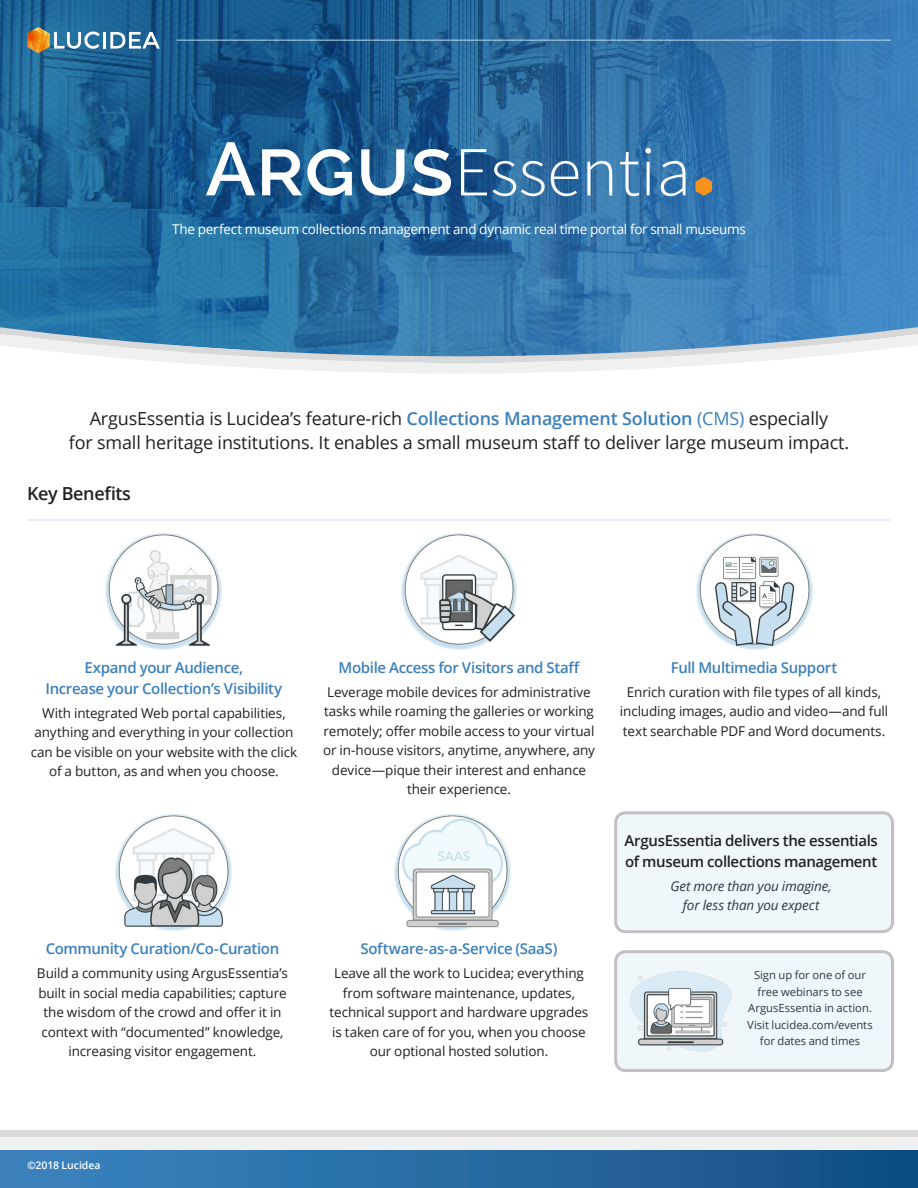
<style>
.page{position:relative;width:918px;height:1188px;background:#fff}
.page>*{position:absolute;margin:0;border:0;box-sizing:border-box;transform-origin:0 0}
.main_style{font:18px/24.8px "Open Sans";letter-spacing:-.01em;color:#212121;text-align:center}
.Heading{font:600 18px "Open Sans";letter-spacing:-.02em;color:#212121}
.section_intro{font:600 15px/21px "Open Sans";letter-spacing:-.025em;color:#3c80bb;text-align:center}
.section_intro-2{font:600 15px/21px "Open Sans";letter-spacing:-.025em;color:#212121}
.t1{font:13.5px/19.5px "Open Sans";letter-spacing:-.01em;color:#212121;text-align:center}
.t2{font:13.5px "Open Sans";letter-spacing:-.02em;color:#fff}
.t3{font:italic 13.5px/19.5px "Open Sans";letter-spacing:-.01em;color:#2f383d;text-align:center}
.feature_title{font:11.25px/16.5px "Open Sans";color:#2f383d;text-align:center}
.feature_title-2{font:600 10.5px "Open Sans";color:#fff}
.s1{font-weight:600;color:#3c80bb}
.s2{color:#3c80bb}
</style>
<div class="page">
<div style="left:0;top:1150px;width:918px;height:38px;background:linear-gradient(to right,#3c85c1,#124e84)"></div>
<div style="left:0;top:1137px;width:918px;height:13px;background:#f0f0f0"></div>
<div style="left:0;top:1131px;width:918px;height:6px;background:#d9d9d9"></div>
<img style="left:0;top:0;width:918px;height:308px">
<svg style="left:0;top:308px;width:918px;height:5px;background:#3279af"></svg>
<svg style="left:0;top:313px;width:918px;height:60px"></svg>
<svg style="left:0;top:314px;width:918px;height:48px"></svg>
<svg style="left:27px;top:27px;width:73px;height:26px;background:#728a8d"></svg>
<hr style="left:103px;top:32px;width:3px;height:17px;background:#fff">
<svg style="left:110px;top:32px;width:50px;height:17px"></svg>
<hr style="left:176px;top:40px;width:715px;height:1px;background:#c7e2f3">
<svg style="left:461px;top:149px;width:26px;height:46px"></svg>
<svg style="left:493px;top:161px;width:52px;height:35px"></svg>
<svg style="left:551px;top:161px;width:27px;height:35px"></svg>
<svg style="left:587px;top:161px;width:25px;height:34px"></svg>
<svg style="left:620px;top:152px;width:19px;height:44px"></svg>
<svg style="left:645px;top:148px;width:6px;height:47px"></svg>
<svg style="left:661px;top:161px;width:25px;height:35px"></svg>
<svg style="left:206px;top:142px;width:49px;height:53px"></svg>
<svg style="left:262px;top:149px;width:90px;height:47px"></svg>
<svg style="left:361px;top:149px;width:44px;height:47px"></svg>
<svg style="left:412px;top:149px;width:39px;height:47px"></svg>
<svg style="left:696px;top:177px;width:16px;height:19px"></svg>
<hr style="left:27px;top:520px;width:864px;height:1px;background:#c7e2f3">
<img style="left:106px;top:533px;width:116px;height:116px">
<img style="left:401px;top:533px;width:116px;height:116px">
<img style="left:696px;top:533px;width:116px;height:116px">
<img style="left:115px;top:814px;width:117px;height:116px">
<img style="left:394px;top:814px;width:117px;height:116px">
<div style="left:616px;top:813px;width:277px;height:119px;background:#f0f7fb;border-radius:10px"></div>
<div style="left:614px;top:811px;width:280px;height:122px;border:3px solid #c2c0c3;border-radius:10px"></div>
<div style="left:616px;top:952px;width:277px;height:119px;background:#f0f7fb;border-radius:10px"></div>
<div style="left:614px;top:950px;width:280px;height:122px;border:3px solid #c2c0c3;border-radius:10px"></div>
<img style="left:629px;top:971px;width:103px;height:80px">
<p class="t2" style="left:172px;top:220px;width:575px">The perfect museum collections management and dynamic real time portal for small museums</p>
<p class="main_style" style="left:69px;top:405px;width:782px">ArgusEssentia is Lucidea’s feature-rich <span class="s1">Collections Management Solution</span> <span class="s2">(CMS)</span> especially<br>for small heritage institutions. It enables a small museum staff to deliver large museum impact.</p>
<p class="Heading" style="left:27px;top:481px;width:106px">Key Benefits</p>
<p class="section_intro" style="left:46px;top:657px;width:238px">Expand your Audience,<br>Increase your Collection’s Visibility</p>
<p class="t1" style="left:31px;top:703px;width:268px">With integrated Web portal capabilities, anything and everything in your collection can be visible on your website with the click of a button, as and when you choose.</p>
<p class="section_intro" style="left:46px;top:938px;width:235px">Community Curation/Co-Curation</p>
<p class="t1" style="left:37px;top:963px;width:253px">Build a community using ArgusEssentia’s built in social media capabilities; capture the wisdom of the crowd and offer it in context with “documented” knowledge, increasing visitor engagement.</p>
<p class="section_intro" style="left:339px;top:657px;width:243px">Mobile Access for Visitors and Staff</p>
<p class="t1" style="left:323px;top:682px;width:273px">Leverage mobile devices for administrative tasks while roaming the galleries or working remotely; offer mobile access to your virtual or in-house visitors, anytime, anywhere, any device—pique their interest and enhance their experience.</p>
<p class="section_intro" style="left:671px;top:657px;width:168px">Full Multimedia Support</p>
<p class="t1" style="left:620px;top:682px;width:270px">Enrich curation with file types of all kinds, including images, audio and video—and full text searchable PDF and Word documents.</p>
<p class="section_intro-2" style="left:624px;top:830px;width:255px">ArgusEssentia delivers the essentials of museum collections management</p>
<p class="t3" style="left:671px;top:876px;width:163px">Get more than you imagine, for less than you expect</p>
<p class="section_intro" style="left:361px;top:938px;width:198px">Software-as-a-Service (SaaS)</p>
<p class="t1" style="left:330px;top:963px;width:260px">Leave all the work to Lucidea; everything from software maintenance, updates, technical support and hardware upgrades is taken care of for you, when you choose our optional hosted solution.</p>
<p class="feature_title" style="left:747px;top:967px;width:127px">Sign up for one of our free webinars to see<br>ArgusEssentia in action.<br>Visit lucidea.com/events for dates and times</p>
<p class="feature_title-2" style="left:27px;top:1158px;width:75px">©2018 Lucidea</p>
</div>
